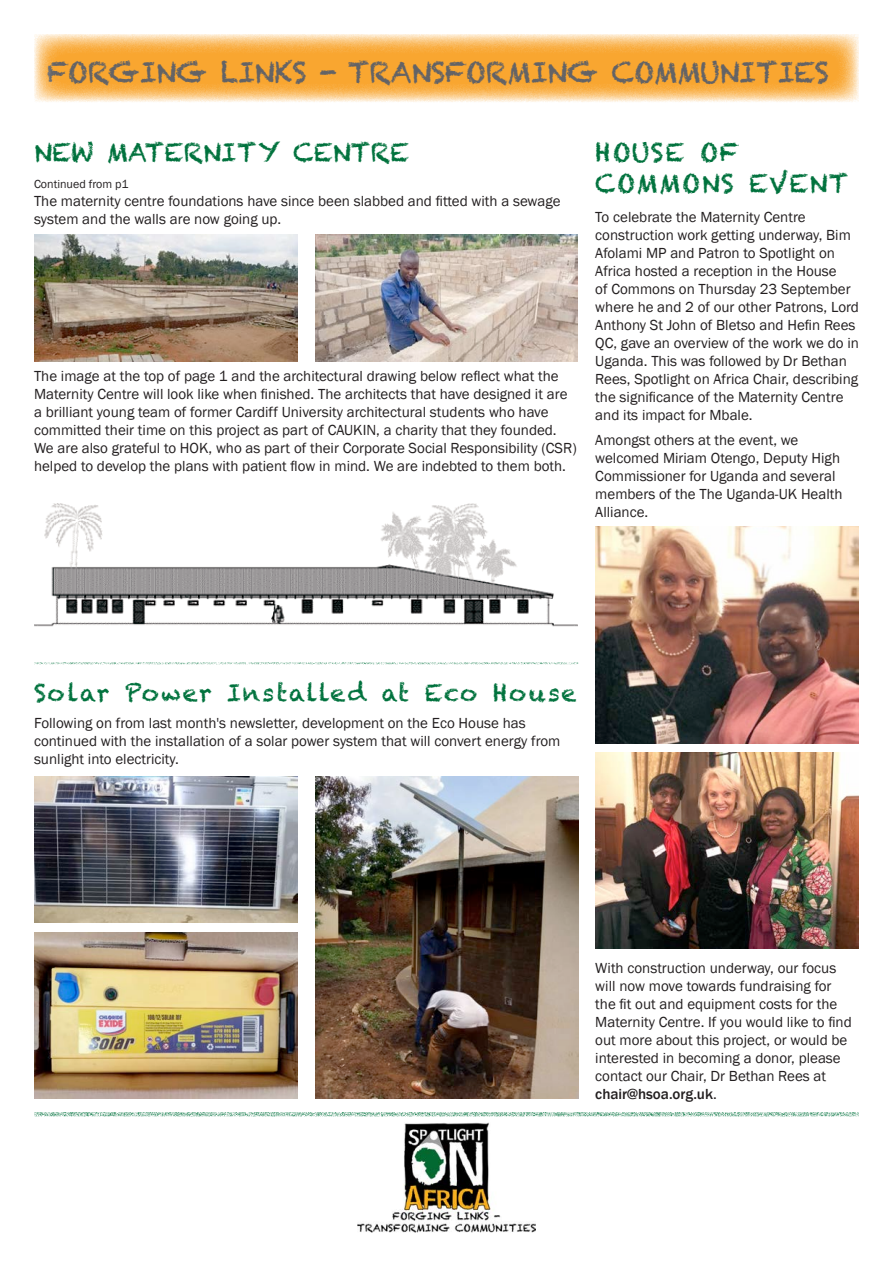
<style>
.page{position:relative;width:893px;height:1263px;background:#fff}
.page>*{position:absolute;margin:0;border:0;box-sizing:border-box;transform-origin:0 0}
.t1{font:28.5px "Chalkduster";letter-spacing:-.02em;color:#636366}
.Main_heading{font:25.5px/30.6px "Chalkduster";letter-spacing:.05em;color:#00723d}
.Main_heading-2{font:25.5px "Chalkduster";color:#00723d}
.Small_heading{font:24px "Chalkduster";letter-spacing:.07em;color:#00723d}
.Body{font:15px/18px "Franklin Gothic";color:#231f20}
.t2{font:12px "Franklin Gothic";color:#231f20}
.s1{font-weight:500}
</style>
<div class="page">
<svg style="left:34px;top:1112px;width:825px;height:4px;background:#abd0bf"></svg>
<svg style="left:34px;top:34px;width:825px;height:68px;background:#f9b759"></svg>
<img style="left:358px;top:1122px;width:177px;height:111px">
<img style="left:34px;top:503px;width:544px;height:124px">
<img style="left:595px;top:526px;width:263px;height:217px">
<img style="left:595px;top:752px;width:263px;height:196px">
<img style="left:34px;top:235px;width:264px;height:126px">
<img style="left:315px;top:235px;width:263px;height:126px">
<img style="left:34px;top:776px;width:264px;height:146px">
<img style="left:34px;top:932px;width:264px;height:166px">
<img style="left:316px;top:776px;width:262px;height:322px">
<hr style="left:34px;top:662px;width:544px;height:2px;background:#00723d">
<h1 class="t1" style="left:47px;top:55px;width:784px">FORGING LINKS - TRANSFORMING COMMUNITIES</h1>
<p class="Main_heading-2" style="left:34px;top:137px;width:377px">NEW MATERNITY CENTRE</p>
<p class="t2" style="left:34px;top:177px;width:96px">Continued from p1</p>
<p class="Body" style="left:34px;top:193px;width:528px">The maternity centre foundations have since been slabbed and fitted with a sewage system and the walls are now going up.</p>
<p class="Body" style="left:34px;top:367px;width:544px">The image at the top of page 1 and the architectural drawing below reflect what the Maternity Centre will look like when finished. The architects that have designed it are a brilliant young team of former Cardiff University architectural students who have committed their time on this project as part of CAUKIN, a charity that they founded.<br>We are also grateful to HOK, who as part of their Corporate Social Responsibility (CSR) helped to develop the plans with patient flow in mind. We are indebted to them both.</p>
<p class="Main_heading" style="left:595px;top:137px;width:255px">HOUSE OF<br>COMMONS EVENT</p>
<p class="Body" style="left:595px;top:209px;width:265px">To celebrate the Maternity Centre construction work getting underway, Bim Afolami MP and Patron to Spotlight on Africa hosted a reception in the House<br>of Commons on Thursday 23 September where he and 2 of our other Patrons, Lord Anthony St John of Bletso and Hefin Rees QC, gave an overview of the work we do in Uganda. This was followed by Dr Bethan Rees, Spotlight on Africa Chair, describing the significance of the Maternity Centre and its impact for Mbale.</p>
<p class="Body" style="left:595px;top:431px;width:249px">Amongst others at the event, we welcomed Miriam Otengo, Deputy High<br>Commissioner for Uganda and several members of the The Uganda-UK Health<br>Alliance.</p>
<p class="Small_heading" style="left:34px;top:679px;width:544px">Solar Power Installed at Eco House</p>
<p class="Body" style="left:34px;top:714px;width:528px">Following on from last month's newsletter, development on the Eco House has continued with the installation of a solar power system that will convert energy from sunlight into electricity.</p>
<p class="Body" style="left:595px;top:959px;width:258px">With construction underway, our focus will now move towards fundraising for the fit out and equipment costs for the Maternity Centre. If you would like to find out more about this project, or would be interested in becoming a donor, please contact our Chair, Dr Bethan Rees at <span class="s1">chair@hsoa.org.uk</span>.</p>
</div>
